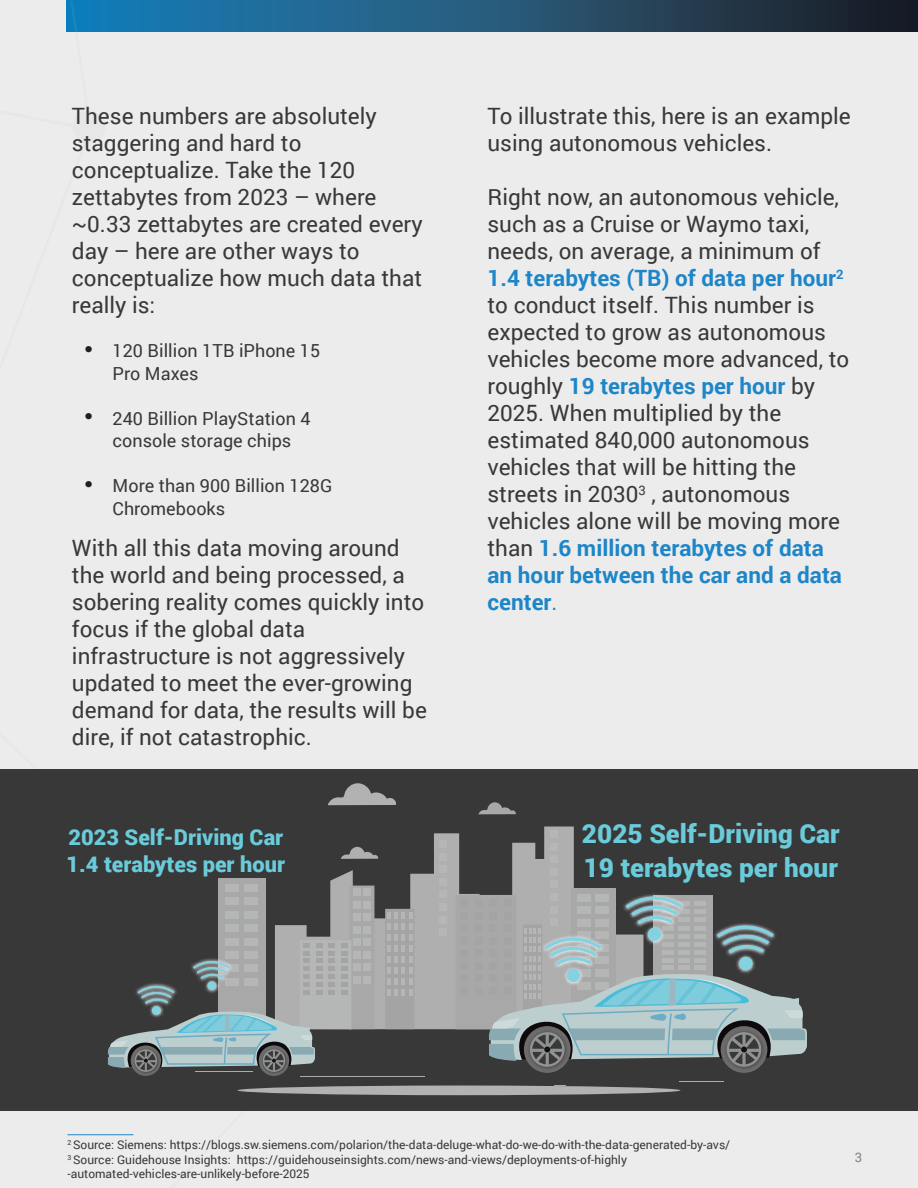
<style>
.page{position:relative;width:918px;height:1188px;background:#edecec}
.page>*{position:absolute;margin:0;border:0;box-sizing:border-box;transform-origin:0 0}
.t1{font:30px "Myriad Pro";color:#231f20}
.t2{font:900 26.25px/34.5px "Roboto";color:#6acbda}
.t3{font:22.5px/27px "Roboto";color:#383838}
.t4{font:900 21.9px/27px "Roboto";color:#6acbda}
.t5{font:18px/22.5px "Roboto";color:#383838}
.t6{font:13.05px "Roboto";color:#808285}
.t7{font:12px/14.4px "Roboto";color:#383838}
.s1{font-weight:700;color:#1d86c8}
.s2{color:#1d86c8}
</style>
<div class="page">
<svg style="left:66px;top:0;width:852px;height:32px;background:#205272"></svg>
<svg style="left:66px;top:2px;width:26px;height:30px"></svg>
<div style="left:72px;top:111px;width:33px;height:32px;background:#e8e7e7;border-radius:50%"></div>
<div style="left:0;top:770px;width:918px;height:342px;background:#383838"></div>
<hr style="left:679px;top:1081px;width:44px;height:1px;background:#ebebeb">
<hr style="left:300px;top:1077px;width:124px;height:1px;background:#ebebeb">
<svg style="left:284px;top:827px;width:290px;height:202px"></svg>
<div style="left:440px;top:840px;width:7px;height:8px;background:#b5b6b6"></div>
<div style="left:440px;top:853px;width:7px;height:8px;background:#b5b6b6"></div>
<div style="left:440px;top:866px;width:7px;height:7px;background:#b5b6b6"></div>
<div style="left:440px;top:878px;width:7px;height:8px;background:#b5b6b6"></div>
<div style="left:440px;top:891px;width:7px;height:7px;background:#b5b6b6"></div>
<div style="left:440px;top:903px;width:7px;height:8px;background:#b5b6b6"></div>
<div style="left:440px;top:916px;width:7px;height:7px;background:#b5b6b6"></div>
<div style="left:440px;top:928px;width:7px;height:8px;background:#b5b6b6"></div>
<div style="left:551px;top:830px;width:7px;height:8px;background:#b5b6b6"></div>
<div style="left:551px;top:843px;width:7px;height:7px;background:#b5b6b6"></div>
<div style="left:551px;top:856px;width:7px;height:7px;background:#b5b6b6"></div>
<div style="left:551px;top:868px;width:7px;height:8px;background:#b5b6b6"></div>
<div style="left:551px;top:881px;width:7px;height:7px;background:#b5b6b6"></div>
<div style="left:385px;top:909px;width:30px;height:120px;background:linear-gradient(to right,#a5a5a5,#a4a4a4)"></div>
<svg style="left:387px;top:913px;width:25px;height:82px;background:#aaabab"></svg>
<div style="left:218px;top:878px;width:48px;height:151px;background:#a8a8a8"></div>
<div style="left:225px;top:884px;width:14px;height:8px;background:#b5b6b6"></div>
<div style="left:225px;top:897px;width:14px;height:8px;background:#b5b6b6"></div>
<div style="left:244px;top:884px;width:14px;height:8px;background:#b5b6b6"></div>
<div style="left:244px;top:897px;width:14px;height:8px;background:#b5b6b6"></div>
<div style="left:300px;top:940px;width:52px;height:89px;background:#b5b6b6"></div>
<svg style="left:304px;top:943px;width:6px;height:52px"></svg>
<svg style="left:316px;top:943px;width:6px;height:52px"></svg>
<svg style="left:329px;top:943px;width:6px;height:52px"></svg>
<svg style="left:341px;top:886px;width:33px;height:143px"></svg>
<svg style="left:328px;top:783px;width:68px;height:22px"></svg>
<svg style="left:341px;top:847px;width:37px;height:12px"></svg>
<svg style="left:478px;top:802px;width:38px;height:12px"></svg>
<div style="left:238px;top:1086px;width:442px;height:9px;background:#b2b2b2;border-radius:50%"></div>
<svg style="left:131px;top:1045px;width:30px;height:31px"></svg>
<svg style="left:259px;top:1045px;width:30px;height:31px"></svg>
<svg style="left:133px;top:1011px;width:182px;height:61px"></svg>
<img style="left:225px;top:911px;width:59px;height:133px">
<svg style="left:229px;top:961px;width:1px;height:18px"></svg>
<img style="left:108px;top:932px;width:121px;height:137px">
<svg style="left:137px;top:985px;width:38px;height:19px"></svg>
<div style="left:152px;top:1006px;width:9px;height:9px;background:#83d2e1;border-radius:50%"></div>
<img style="left:490px;top:883px;width:81px;height:12px">
<svg style="left:524px;top:1026px;width:47px;height:47px"></svg>
<svg style="left:530px;top:1032px;width:35px;height:35px"></svg>
<svg style="left:721px;top:1026px;width:46px;height:47px"></svg>
<svg style="left:727px;top:1032px;width:34px;height:35px"></svg>
<img style="left:571px;top:842px;width:88px;height:53px">
<svg style="left:456px;top:895px;width:351px;height:169px"></svg>
<div style="left:648px;top:928px;width:13px;height:13px;background:#83d2e1;border-radius:50%"></div>
<hr style="left:68px;top:1134px;width:66px;height:1px;background:#1d86c8">
<p class="t3" style="left:72px;top:102px;width:352px">These numbers are absolutely staggering and hard to conceptualize. Take the 120 zettabytes from 2023 – where ~0.33 zettabytes are created every day – here are other ways to conceptualize how much data that really is:</p>
<h1 class="t1" style="left:85px;top:328px;width:10px">•</h1>
<h1 class="t1" style="left:85px;top:396px;width:10px">•</h1>
<h1 class="t1" style="left:85px;top:463px;width:10px">•</h1>
<p class="t5" style="left:113px;top:339px;width:209px">120 Billion 1TB iPhone 15<br>Pro Maxes</p>
<p class="t5" style="left:113px;top:406px;width:199px">240 Billion PlayStation 4 console storage chips</p>
<p class="t5" style="left:113px;top:474px;width:221px">More than 900 Billion 128G<br>Chromebooks</p>
<p class="t3" style="left:72px;top:534px;width:357px">With all this data moving around the world and being processed, a sobering reality comes quickly into focus if the global data infrastructure is not aggressively updated to meet the ever-growing demand for data, the results will be dire, if not catastrophic.</p>
<p class="t3" style="left:488px;top:102px;width:365px">To illustrate this, here is an example using autonomous vehicles.</p>
<p class="t3" style="left:487px;top:183px;width:363px">Right now, an autonomous vehicle, such as a Cruise or Waymo taxi, needs, on average, a minimum of<br><span class="s1">1.4 terabytes (TB) of data per hour</span><sup>2 </sup>to conduct itself. This number is expected to grow as autonomous vehicles become more advanced, to roughly <span class="s1">19 terabytes per hour</span> by<br>2025. When multiplied by the estimated 840,000 autonomous vehicles that will be hitting the streets in 2030<sup>3</sup> , autonomous vehicles alone will be moving more than <span class="s1">1.6 million terabytes of data an hour between the car and a data center</span><span class="s2">.</span></p>
<p class="t4" style="left:67px;top:823px;width:220px">2023 Self-Driving Car<br>1.4 terabytes per hour</p>
<p class="t2" style="left:582px;top:815px;width:259px">2025 Self-Driving Car<br>19 terabytes per hour</p>
<p class="t7" style="left:68px;top:1137px;width:664px"><sup>2</sup> Source: Siemens: https://blogs.sw.siemens.com/polarion/the-data-deluge-what-do-we-do-with-the-data-generated-by-avs/<br><sup>3</sup> Source: Guidehouse Insights: https://guidehouseinsights.com/news-and-views/deployments-of-highly -automated-vehicles-are-unlikely-before-2025</p>
<p class="t6" style="left:855px;top:1149px;width:9px">3</p>
</div>
